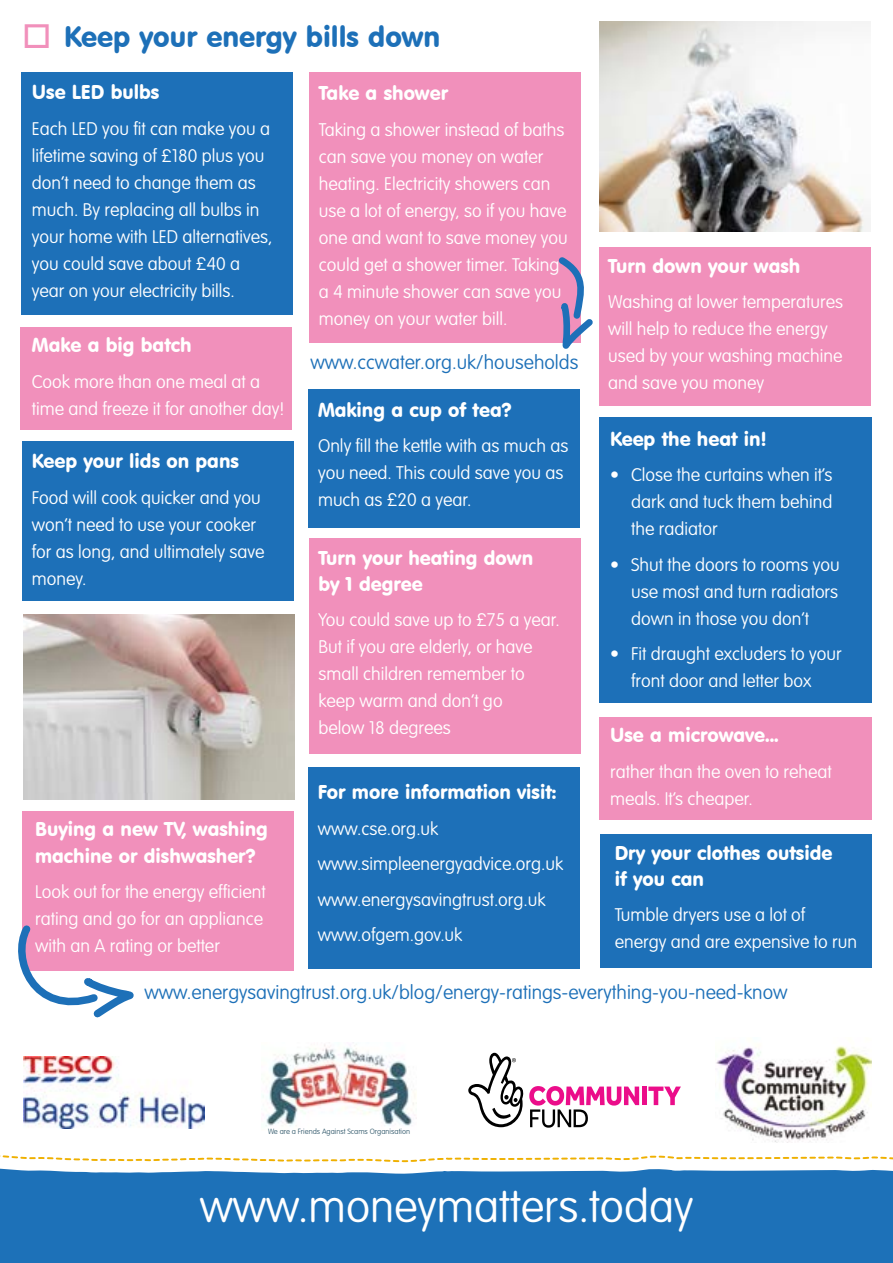
<style>
.page{position:relative;width:893px;height:1263px;background:#fff}
.page>*{position:absolute;margin:0;border:0;box-sizing:border-box;transform-origin:0 0}
.t1{font:100 45px "VAG Rounded";color:#fff}
.t2{font:28.5px "VAG Rounded BT";color:#1d70b8}
.t3{font:19.5px/25.5px "VAG Rounded BT";color:#fff}
.t4{font:100 19.5px "VAG Rounded";color:#1d70b8}
.t5{font:100 18px/27px "VAG Rounded";color:#fff}
.t6{font:100 7.5px "VAG Rounded";color:#375d6f}
.s1{color:#f190bb}
</style>
<div class="page">
<div style="left:308px;top:768px;width:271px;height:201px;background:#1d70b8"></div>
<svg style="left:0;top:1155px;width:893px;height:8px"></svg>
<div style="left:0;top:1168px;width:893px;height:95px;background:#1d71b8"></div>
<img style="left:24px;top:1056px;width:181px;height:72px">
<img style="left:263px;top:1044px;width:153px;height:82px">
<img style="left:716px;top:1046px;width:156px;height:97px">
<hr style="left:642px;top:1086px;width:4px;height:19px;background:#eb0d8a">
<svg style="left:648px;top:1086px;width:33px;height:19px"></svg>
<svg style="left:468px;top:1053px;width:171px;height:75px"></svg>
<div style="left:308px;top:389px;width:271px;height:138px;background:#1d70b8"></div>
<div style="left:22px;top:442px;width:271px;height:159px;background:#1d70b8"></div>
<div style="left:599px;top:418px;width:273px;height:285px;background:#1d70b8"></div>
<div style="left:309px;top:72px;width:271px;height:271px;background:#f190bb"></div>
<div style="left:21px;top:72px;width:271px;height:243px;background:#1d70b8"></div>
<div style="left:20px;top:327px;width:271px;height:103px;background:#f190bb"></div>
<div style="left:599px;top:716px;width:273px;height:103px;background:#f190bb"></div>
<img style="left:599px;top:21px;width:272px;height:210px">
<svg style="left:558px;top:250px;width:35px;height:99px"></svg>
<div style="left:309px;top:538px;width:271px;height:216px;background:#f190bb"></div>
<div style="left:599px;top:247px;width:272px;height:159px;background:#f190bb"></div>
<div style="left:22px;top:811px;width:271px;height:159px;background:#f190bb"></div>
<svg style="left:18px;top:925px;width:135px;height:93px"></svg>
<img style="left:24px;top:614px;width:271px;height:186px">
<div style="left:600px;top:834px;width:271px;height:134px;background:#1d70b8"></div>
<h2 class="t2" style="left:22px;top:19px;width:420px"><span class="s1">□</span> Keep your energy bills down</h2>
<p class="t3" style="left:32px;top:79px;width:129px">Use LED bulbs</p>
<p class="t5" style="left:32px;top:115px;width:242px">Each LED you fit can make you a lifetime saving of £180 plus you don’t need to change them as much. By replacing all bulbs in your home with LED alternatives, you could save about £40 a year on your electricity bills.</p>
<p class="t3" style="left:32px;top:332px;width:161px">Make a big batch</p>
<p class="t5" style="left:32px;top:368px;width:254px">Cook more than one meal at a time and freeze it for another day!</p>
<p class="t3" style="left:32px;top:448px;width:209px">Keep your lids on pans</p>
<p class="t5" style="left:32px;top:484px;width:234px">Food will cook quicker and you won’t need to use your cooker for as long, and ultimately save money.</p>
<p class="t3" style="left:35px;top:815px;width:234px;line-height:27px">Buying a new TV, washing machine or dishwasher?</p>
<p class="t5" style="left:35px;top:878px;width:232px">Look out for the energy efficient rating and go for an appliance with an A rating or better</p>
<p class="t3" style="left:319px;top:80px;width:131px">Take a shower</p>
<p class="t5" style="left:319px;top:116px;width:250px">Taking a shower instead of baths can save you money on water heating. Electricity showers can use a lot of energy, so if you have one and want to save money you could get a shower timer. Taking a 4 minute shower can save you money on your water bill.</p>
<p class="t4" style="left:310px;top:351px;width:270px">www.ccwater.org.uk/households</p>
<p class="t3" style="left:318px;top:397px;width:195px">Making a cup of tea?</p>
<p class="t5" style="left:318px;top:433px;width:252px">Only fill the kettle with as much as you need. This could save you as much as £20 a year.</p>
<p class="t3" style="left:318px;top:545px;width:216px">Turn your heating down by 1 degree</p>
<p class="t5" style="left:318px;top:606px;width:243px">You could save up to £75 a year.<br>But if you are elderly, or have small children remember to keep warm and don’t go<br>below 18 degrees</p>
<p class="t3" style="left:318px;top:779px;width:240px">For more information visit:</p>
<p class="t5" style="left:318px;top:811px;width:247px;line-height:35.5px">www.cse.org.uk www.simpleenergyadvice.org.uk www.energysavingtrust.org.uk www.ofgem.gov.uk</p>
<p class="t3" style="left:608px;top:253px;width:194px">Turn down your wash</p>
<p class="t5" style="left:608px;top:288px;width:236px">Washing at lower temperatures will help to reduce the energy used by your washing machine and save you money</p>
<p class="t3" style="left:610px;top:426px;width:158px">Keep the heat in!</p>
<p class="t5" style="left:631px;top:462px;width:203px;text-align:justify;text-indent:-21px">• Close the curtains when it’s dark and tuck them behind the radiator</p>
<p class="t5" style="left:631px;top:551px;width:210px;text-align:justify;text-indent:-21px">• Shut the doors to rooms you use most and turn radiators down in those you don’t</p>
<p class="t5" style="left:610px;top:641px;width:233px;text-align:center">• Fit draught excluders to your front door and letter box</p>
<p class="t3" style="left:610px;top:722px;width:170px">Use a microwave...</p>
<p class="t5" style="left:610px;top:758px;width:223px">rather than the oven to reheat meals. It’s cheaper.</p>
<p class="t3" style="left:615px;top:840px;width:219px">Dry your clothes outside if you can</p>
<p class="t5" style="left:615px;top:901px;width:244px">Tumble dryers use a lot of energy and are expensive to run</p>
<p class="t4" style="left:144px;top:981px;width:645px">www.energysavingtrust.org.uk/blog/energy-ratings-everything-you-need-know</p>
<p class="t6" style="left:268px;top:1127px;width:144px">We are a Friends Against Scams Organisation</p>
<h1 class="t1" style="left:200px;top:1180px;width:495px">www.moneymatters.today</h1>
</div>
